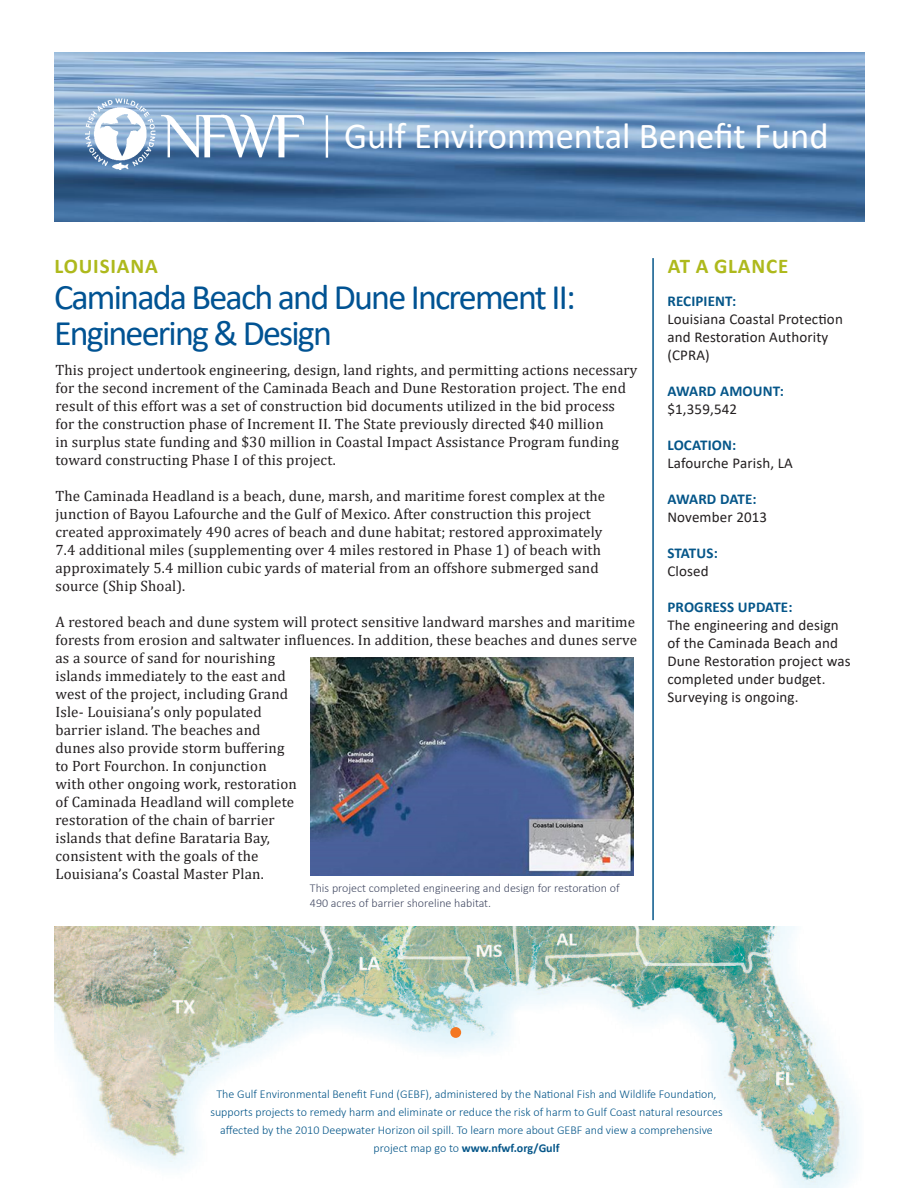
<style>
.page{position:relative;width:918px;height:1188px;background:#fff}
.page>*{position:absolute;margin:0;border:0;box-sizing:border-box;transform-origin:0 0}
.t1{font:36.6px "Calibri";color:#fff}
.t2{font:36px/36px "Calibri";letter-spacing:-.05em;color:#015393}
.t3{font:700 21px "Calibri";letter-spacing:.04em;color:#aeb91c}
.t4{font:15px/18px "Cambria";letter-spacing:.01em;color:#231f20}
.t5{font:15px/18px "Calibri";letter-spacing:.01em;color:#231f20}
.t6{font:700 15px "Calibri";letter-spacing:.01em;color:#055689}
.t7{font:700 15px "Calibri";letter-spacing:-.015em;color:#055689}
.t8{font:300 12px/18px "Calibri";color:#055689;text-align:center}
.t9{font:300 12px/14.4px "Calibri";color:#454c65}
.s1{font-weight:700}
</style>
<div class="page">
<img style="left:54px;top:927px;width:803px;height:261px">
<hr style="left:652px;top:258px;width:2px;height:662px;background:#055689">
<img style="left:54px;top:53px;width:810px;height:168px">
<img style="left:86px;top:99px;width:217px;height:71px">
<hr style="left:326px;top:115px;width:2px;height:43px;background:#fff">
<div style="left:450px;top:1027px;width:11px;height:11px;background:#f47721;border-radius:50%"></div>
<img style="left:311px;top:657px;width:323px;height:219px">
<p class="t1" style="left:344px;top:110px;width:486px">Gulf Environmental Benefit Fund</p>
<p class="t3" style="left:54px;top:251px;width:105px">LOUISIANA</p>
<p class="t3" style="left:668px;top:251px;width:122px">AT A GLANCE</p>
<p class="t6" style="left:667px;top:290px;width:70px">RECIPIENT:</p>
<p class="t5" style="left:667px;top:310px;width:177px">Louisiana Coastal Protection and Restoration Authority (CPRA)</p>
<p class="t6" style="left:667px;top:380px;width:118px">AWARD AMOUNT:</p>
<p class="t5" style="left:667px;top:400px;width:71px">$1,359,542</p>
<p class="t6" style="left:667px;top:434px;width:70px">LOCATION:</p>
<p class="t5" style="left:667px;top:454px;width:127px">Lafourche Parish, LA</p>
<p class="t7" style="left:667px;top:488px;width:91px">AWARD DATE:</p>
<p class="t5" style="left:667px;top:508px;width:101px">November 2013</p>
<p class="t6" style="left:667px;top:542px;width:52px">STATUS:</p>
<p class="t5" style="left:667px;top:562px;width:43px">Closed</p>
<p class="t6" style="left:667px;top:596px;width:127px">PROGRESS UPDATE:</p>
<p class="t5" style="left:667px;top:616px;width:185px">The engineering and design of the Caminada Beach and<br>Dune Restoration project was completed under budget.<br>Surveying is ongoing.</p>
<p class="t2" style="left:54px;top:278px;width:523px">Caminada Beach and Dune Increment II:<br>Engineering &amp; Design</p>
<p class="t4" style="left:56px;top:361px;width:583px">This project undertook engineering, design, land rights, and permitting actions necessary for the second increment of the Caminada Beach and Dune Restoration project. The end result of this effort was a set of construction bid documents utilized in the bid process for the construction phase of Increment II. The State previously directed $40 million<br>in surplus state funding and $30 million in Coastal Impact Assistance Program funding toward constructing Phase I of this project.</p>
<p class="t4" style="left:56px;top:487px;width:551px">The Caminada Headland is a beach, dune, marsh, and maritime forest complex at the junction of Bayou Lafourche and the Gulf of Mexico. After construction this project created approximately 490 acres of beach and dune habitat; restored approximately 7.4 additional miles (supplementing over 4 miles restored in Phase 1) of beach with approximately 5.4 million cubic yards of material from an offshore submerged sand source (Ship Shoal).</p>
<p class="t4" style="left:56px;top:613px;width:583px">A restored beach and dune system will protect sensitive landward marshes and maritime forests from erosion and saltwater influences. In addition, these beaches and dunes serve as a source of sand for nourishing<br>islands immediately to the east and<br>west of the project, including Grand<br>Isle- Louisiana’s only populated<br>barrier island. The beaches and<br>dunes also provide storm buffering<br>to Port Fourchon. In conjunction<br>with other ongoing work, restoration<br>of Caminada Headland will complete<br>restoration of the chain of barrier<br>islands that define Barataria Bay,<br>consistent with the goals of the<br>Louisiana’s Coastal Master Plan.</p>
<p class="t9" style="left:310px;top:881px;width:311px">This project completed engineering and design for restoration of<br>490 acres of barrier shoreline habitat.</p>
<p class="t8" style="left:210px;top:1085px;width:514px">The Gulf Environmental Benefit Fund (GEBF), administered by the National Fish and Wildlife Foundation, supports projects to remedy harm and eliminate or reduce the risk of harm to Gulf Coast natural resources affected by the 2010 Deepwater Horizon oil spill. To learn more about GEBF and view a comprehensive project map go to <span class="s1">www.nfwf.org/Gulf</span></p>
</div>
